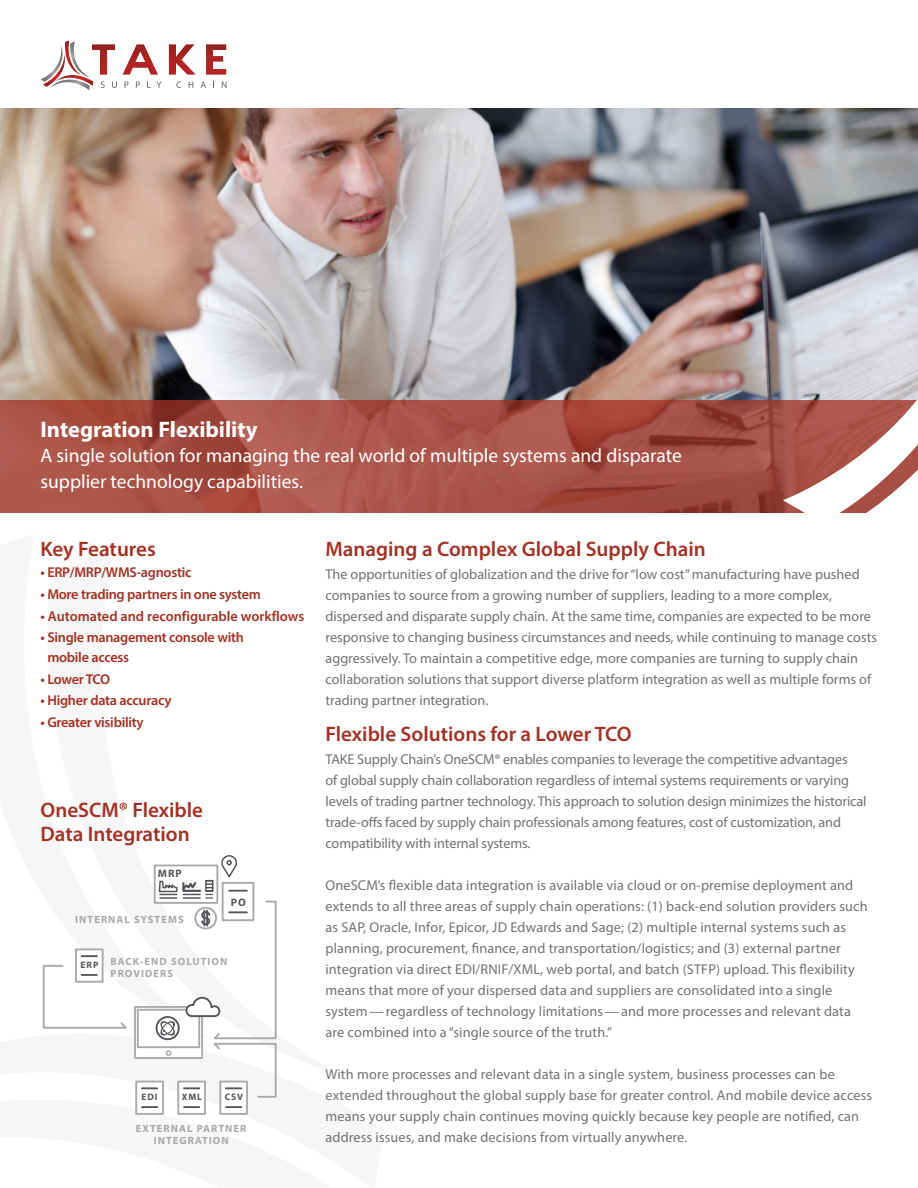
<style>
.page{position:relative;width:918px;height:1188px;background:#fff}
.page>*{position:absolute;margin:0;border:0;box-sizing:border-box;transform-origin:0 0}
.t1{font:700 22.5px "Myriad Pro";color:#fff}
.t2{font:600 21px/24px "Myriad Pro";color:#a33123}
.t3{font:19.5px/25.5px "Myriad Pro";color:#fff}
.t4{font:14.25px/21px "Myriad Pro";color:#717271}
.t5{font:600 14.25px/19.5px "Myriad Pro";letter-spacing:-.02em;color:#a33123}
.t6{font:600 14.25px "Myriad Pro";color:#a33123}
.t7{font:700 10.8px "Myriad Pro";color:#54555a}
.t8{font:700 10.5px/12.6px "Myriad Pro";letter-spacing:.1em;color:#a9a8aa}
.t9{font:700 9.3px "Myriad Pro";letter-spacing:.1em;color:#54555a}
</style>
<div class="page">
<img style="left:0;top:108px;width:918px;height:292px">
<svg style="left:0;top:400px;width:783px;height:113px;background:#a65045"></svg>
<svg style="left:783px;top:400px;width:135px;height:113px"></svg>
<svg style="left:40px;top:40px;width:186px;height:50px"></svg>
<div style="left:75px;top:948px;width:29px;height:35px;border:2px solid #a9a8aa"></div>
<svg style="left:82px;top:955px;width:15px;height:2px"></svg>
<div style="left:134px;top:1006px;width:69px;height:53px;border:2px solid #a9a8aa"></div>
<div style="left:137px;top:1009px;width:63px;height:39px;border:2px solid #a9a8aa"></div>
<div style="left:177px;top:1081px;width:29px;height:34px;border:2px solid #a9a8aa"></div>
<svg style="left:184px;top:1106px;width:15px;height:2px"></svg>
<div style="left:219px;top:1081px;width:29px;height:34px;border:2px solid #a9a8aa"></div>
<svg style="left:226px;top:1106px;width:15px;height:2px"></svg>
<div style="left:135px;top:1081px;width:29px;height:34px;border:2px solid #a9a8aa"></div>
<svg style="left:142px;top:1106px;width:15px;height:2px"></svg>
<svg style="left:42px;top:964px;width:85px;height:65px"></svg>
<svg style="left:142px;top:855px;width:135px;height:244px"></svg>
<p class="t1" style="left:40px;top:414px;width:219px">Integration Flexibility</p>
<p class="t3" style="left:40px;top:443px;width:643px">A single solution for managing the real world of multiple systems and disparate supplier technology capabilities.</p>
<p class="t2" style="left:40px;top:536px;width:117px">Key Features</p>
<p class="t5" style="left:40px;top:563px;width:153px">• ERP/MRP/WMS-agnostic</p>
<p class="t5" style="left:40px;top:584px;width:222px">• More trading partners in one system</p>
<p class="t6" style="left:40px;top:607px;width:265px">• Automated and reconfigurable workflows</p>
<p class="t5" style="left:47px;top:627px;width:198px;text-indent:-7px">• Single management console with mobile access</p>
<p class="t5" style="left:40px;top:669px;width:71px">• Lower TCO</p>
<p class="t5" style="left:40px;top:690px;width:133px">• Higher data accuracy</p>
<p class="t5" style="left:40px;top:712px;width:105px">• Greater visibility</p>
<p class="t2" style="left:40px;top:798px;width:164px">OneSCM® Flexible<br>Data Integration</p>
<p class="t7" style="left:158px;top:867px;width:26px">MRP</p>
<p class="t8" style="left:75px;top:913px;width:110px">INTERNAL SYSTEMS</p>
<p class="t7" style="left:231px;top:895px;width:17px">PO</p>
<p class="t8" style="left:111px;top:955px;width:118px;text-indent:-30px"><sub>ERP</sub> BACK-END SOLUTION<br>PROVIDERS</p>
<p class="t9" style="left:141px;top:1091px;width:18px">EDI</p>
<p class="t9" style="left:182px;top:1091px;width:22px">XML</p>
<p class="t9" style="left:225px;top:1091px;width:20px">CSV</p>
<p class="t8" style="left:136px;top:1121px;width:112px;text-align:center">EXTERNAL PARTNER<br>INTEGRATION</p>
<p class="t2" style="left:326px;top:536px;width:382px">Managing a Complex Global Supply Chain</p>
<p class="t4" style="left:326px;top:563px;width:553px">The opportunities of globalization and the drive for “low cost” manufacturing have pushed companies to source from a growing number of suppliers, leading to a more complex, dispersed and disparate supply chain. At the same time, companies are expected to be more responsive to changing business circumstances and needs, while continuing to manage costs aggressively. To maintain a competitive edge, more companies are turning to supply chain collaboration solutions that support diverse platform integration as well as multiple forms of trading partner integration.</p>
<p class="t2" style="left:326px;top:721px;width:308px">Flexible Solutions for a Lower TCO</p>
<p class="t4" style="left:326px;top:749px;width:543px">TAKE Supply Chain’s OneSCM® enables companies to leverage the competitive advantages<br>of global supply chain collaboration regardless of internal systems requirements or varying levels of trading partner technology. This approach to solution design minimizes the historical trade-offs faced by supply chain professionals among features, cost of customization, and compatibility with internal systems.</p>
<p class="t4" style="left:326px;top:875px;width:544px">OneSCM’s flexible data integration is available via cloud or on-premise deployment and extends to all three areas of supply chain operations: (1) back-end solution providers such as SAP, Oracle, Infor, Epicor, JD Edwards and Sage; (2) multiple internal systems such as planning, procurement, finance, and transportation/logistics; and (3) external partner integration via direct EDI/RNIF/XML, web portal, and batch (STFP) upload. This flexibility means that more of your dispersed data and suppliers are consolidated into a single system — regardless of technology limitations — and more processes and relevant data are combined into a “single source of the truth.”</p>
<p class="t4" style="left:326px;top:1064px;width:548px">With more processes and relevant data in a single system, business processes can be extended throughout the global supply base for greater control. And mobile device access means your supply chain continues moving quickly because key people are notified, can address issues, and make decisions from virtually anywhere.</p>
</div>
